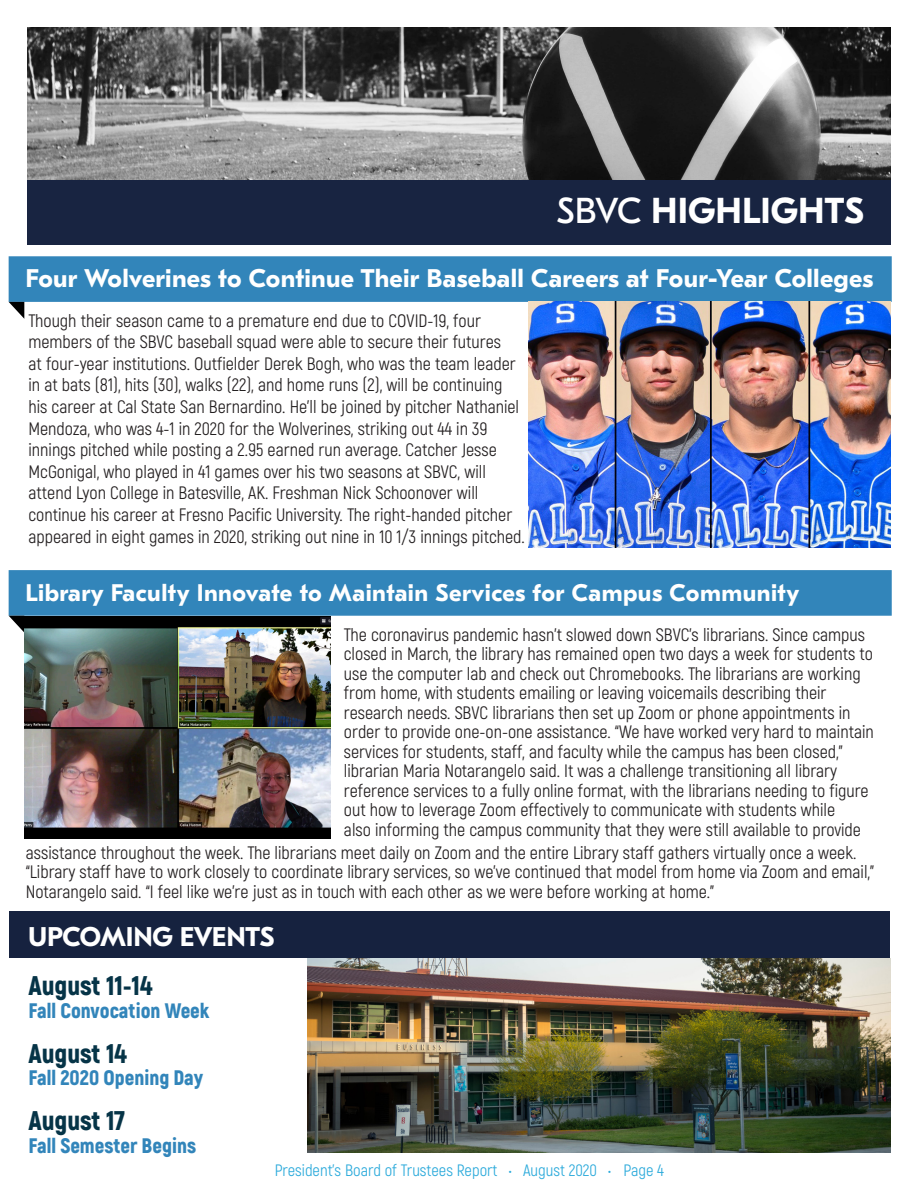
<style>
.page{position:relative;width:918px;height:1188px;background:#fff}
.page>*{position:absolute;margin:0;border:0;box-sizing:border-box;transform-origin:0 0}
.t1{font:700 36px "GT Eesti Pro Text";color:#fff}
.t2{font:900 27px "Akrobat";color:#063447}
.PBR_Title{font:700 27px "GT Eesti Pro Text";letter-spacing:-.01em;color:#fff}
.PBR_Title-2{font:700 25.5px "GT Eesti Pro Text";letter-spacing:.01em;color:#fff}
.PBR_Title-3{font:700 24px "GT Eesti Pro Text";letter-spacing:.02em;color:#fff}
.t3{font:900 21px "Akrobat";color:#3285ba}
.PBR_Paragraph{font:18px/19.5px "Akrobat";color:#231f20}
.t4{font:16.5px "Akrobat";color:#2caadb}
.s1{font-weight:400}
</style>
<div class="page">
<div style="left:9px;top:570px;width:883px;height:46px;background:#3285ba;border:2px solid #3285ba"></div>
<svg style="left:9px;top:616px;width:15px;height:16px"></svg>
<div style="left:9px;top:911px;width:881px;height:46px;background:#16223f"></div>
<img style="left:27px;top:27px;width:864px;height:153px">
<div style="left:27px;top:180px;width:864px;height:64px;background:#182441"></div>
<div style="left:9px;top:256px;width:883px;height:46px;background:#3285ba;border:2px solid #3285ba"></div>
<img style="left:308px;top:959px;width:582px;height:193px">
<img style="left:529px;top:302px;width:362px;height:245px">
<img style="left:24px;top:616px;width:306px;height:223px">
<svg style="left:9px;top:302px;width:15px;height:17px"></svg>
<p class="t1" style="left:557px;top:191px;width:309px"><span class="s1">SBVC</span> HIGHLIGHTS</p>
<p class="PBR_Title-2" style="left:26px;top:265px;width:849px">Four Wolverines to Continue Their Baseball Careers at Four-Year Colleges</p>
<p class="PBR_Paragraph" style="left:28px;top:310px;width:498px;line-height:21.6px">Though their season came to a premature end due to COVID-19, four members of the SBVC baseball squad were able to secure their futures<br>at four-year institutions. Outfielder Derek Bogh, who was the team leader in at bats (81), hits (30), walks (22), and home runs (2), will be continuing his career at Cal State San Bernardino. He’ll be joined by pitcher Nathaniel Mendoza, who was 4-1 in 2020 for the Wolverines, striking out 44 in 39 innings pitched while posting a 2.95 earned run average. Catcher Jesse McGonigal, who played in 41 games over his two seasons at SBVC, will attend Lyon College in Batesville, AK. Freshman Nick Schoonover will continue his career at Fresno Pacific University. The right-handed pitcher appeared in eight games in 2020, striking out nine in 10 1/3 innings pitched.</p>
<p class="PBR_Title-3" style="left:25px;top:579px;width:775px">Library Faculty Innovate to Maintain Services for Campus Community</p>
<p class="PBR_Paragraph" style="left:344px;top:625px;width:531px">The coronavirus pandemic hasn’t slowed down SBVC’s librarians. Since campus closed in March, the library has remained open two days a week for students to use the computer lab and check out Chromebooks. The librarians are working from home, with students emailing or leaving voicemails describing their research needs. SBVC librarians then set up Zoom or phone appointments in order to provide one-on-one assistance. “We have worked very hard to maintain services for students, staff, and faculty while the campus has been closed,” librarian Maria Notarangelo said. It was a challenge transitioning all library reference services to a fully online format, with the librarians needing to figure out how to leverage Zoom effectively to communicate with students while<br>also informing the campus community that they were still available to provide</p>
<p class="PBR_Paragraph" style="left:26px;top:843px;width:850px">assistance throughout the week. The librarians meet daily on Zoom and the entire Library staff gathers virtually once a week. “Library staff have to work closely to coordinate library services, so we’ve continued that model from home via Zoom and email,”<br>Notarangelo said. “I feel like we’re just as in touch with each other as we were before working at home.”</p>
<p class="PBR_Title" style="left:28px;top:922px;width:248px">UPCOMING EVENTS</p>
<p class="t2" style="left:29px;top:968px;width:125px">August 11-14</p>
<p class="t3" style="left:29px;top:997px;width:182px">Fall Convocation Week</p>
<p class="t2" style="left:29px;top:1036px;width:100px">August 14</p>
<p class="t3" style="left:29px;top:1064px;width:176px">Fall 2020 Opening Day</p>
<p class="t2" style="left:29px;top:1103px;width:98px">August 17</p>
<p class="t3" style="left:29px;top:1132px;width:169px">Fall Semester Begins</p>
<p class="t4" style="left:275px;top:1161px;width:391px">President’s Board of Trustees Report • August 2020 • Page 4</p>
</div>
